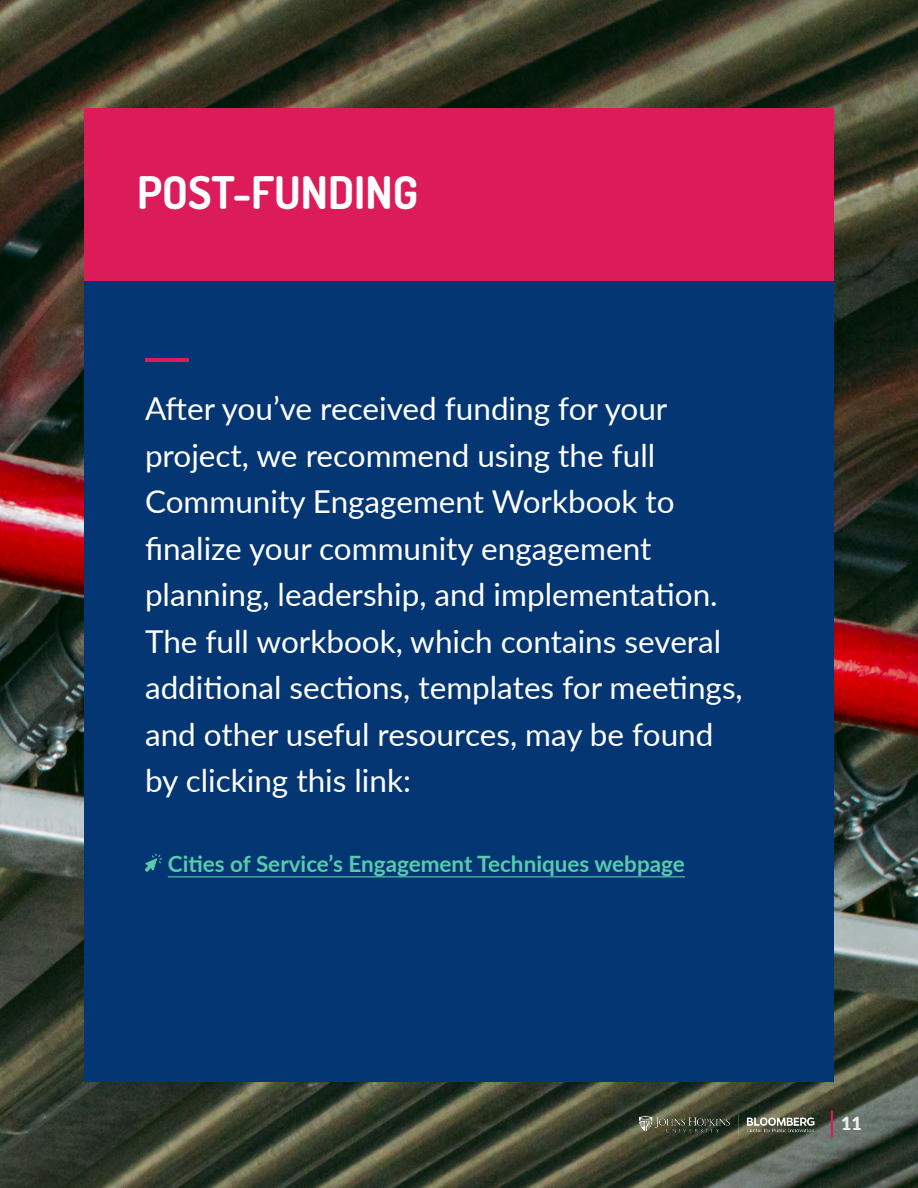
<style>
.page{position:relative;width:918px;height:1188px;background:#fff}
.page>*{position:absolute;margin:0;border:0;box-sizing:border-box;transform-origin:0 0}
.t1{font:700 45px "Dosis";color:#fff}
.t2{font:31.5px/46.5px "Lato";color:#fff}
.t3{font:700 22.5px "Lato";color:#56ccac}
.t4{font:900 18px "Lato";color:#efece9}
</style>
<div class="page">
<img style="left:0;top:0;width:918px;height:1188px">
<div style="left:84px;top:108px;width:749px;height:974px;background:#043673"></div>
<div style="left:84px;top:108px;width:749px;height:173px;background:#dc1c59"></div>
<hr style="left:145px;top:358px;width:43px;height:4px;background:#dc1c59">
<hr style="left:168px;top:876px;width:517px;height:1px;background:#56ccac">
<svg style="left:145px;top:853px;width:17px;height:19px"></svg>
<hr style="left:831px;top:1111px;width:2px;height:27px;background:#dc1c59">
<h1 class="t1" style="left:137px;top:161px;width:283px">POST-FUNDING</h1>
<p class="t2" style="left:145px;top:384px;width:599px">After you’ve received funding for your project, we recommend using the full Community Engagement Workbook to finalize your community engagement planning, leadership, and implementation.<br>The full workbook, which contains several additional sections, templates for meetings, and other useful resources, may be found by clicking this link:</p>
<p class="t3" style="left:168px;top:847px;width:519px">Cities of Service’s Engagement Techniques webpage</p>
<p class="t4" style="left:841px;top:1110px;width:22px">11</p>
</div>
